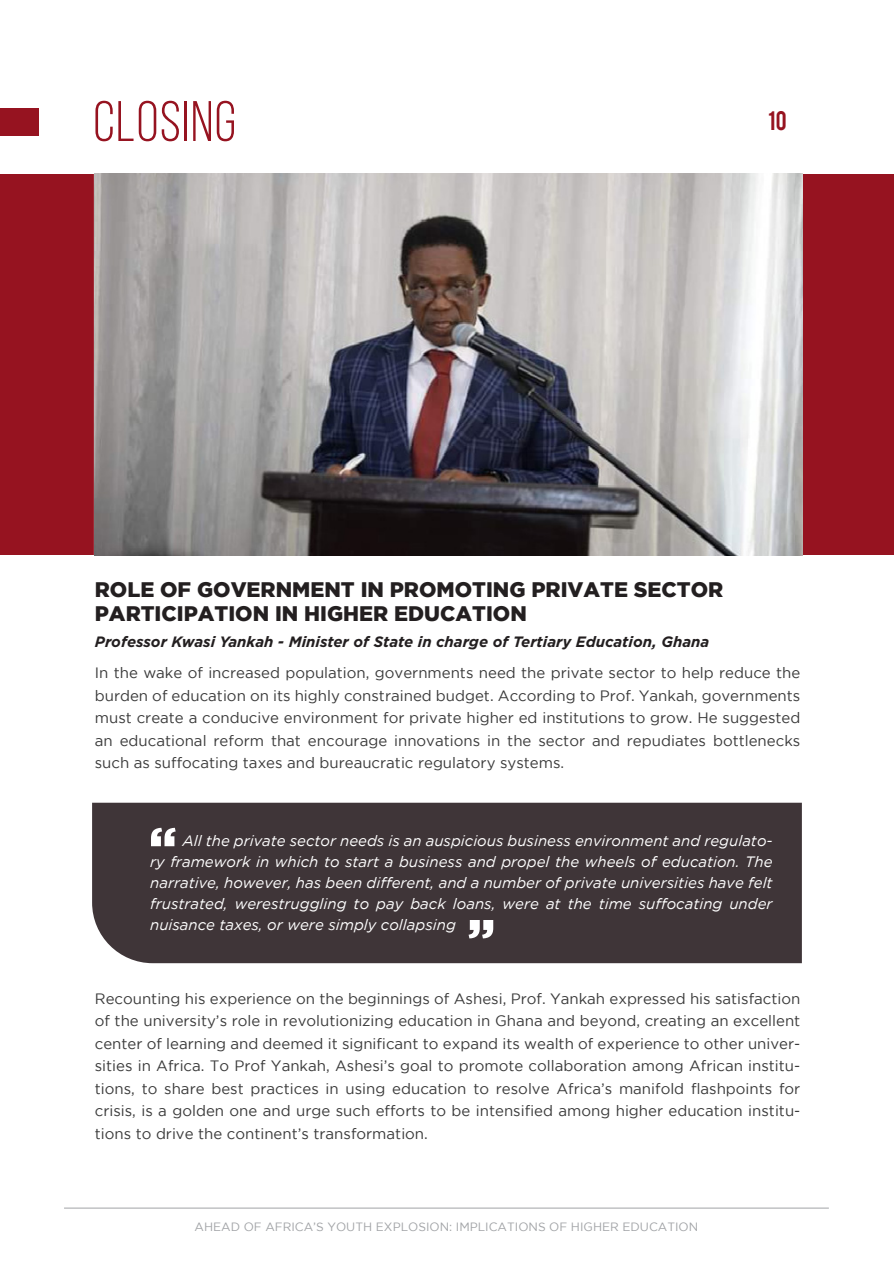
<style>
.page{position:relative;width:894px;height:1263px;background:#fff}
.page>*{position:absolute;margin:0;border:0;box-sizing:border-box;transform-origin:0 0}
.t1{font:57px "Bebas Neue";letter-spacing:.025em;color:#961320}
.t2{font:900 21px/24px "Gotham";color:#231f20}
.t3{font:21px "Bebas";color:#961320}
.t4{font:15px/22.5px "Gotham";color:#3a3a3a;text-align:justify}
.t5{font:italic 15px/21px "Gotham";color:#fff;text-align:justify}
.t6{font:italic 700 15px "Gotham";color:#231f20}
.t7{font:12px "Gotham";color:#a1a3a6}
</style>
<div class="page">
<div style="left:92px;top:803px;width:710px;height:160px;background:#3f3538"></div>
<div style="left:0;top:174px;width:894px;height:380px;background:#961320"></div>
<svg style="left:468px;top:920px;width:25px;height:18px"></svg>
<svg style="left:151px;top:828px;width:25px;height:18px"></svg>
<img style="left:94px;top:174px;width:708px;height:382px">
<div style="left:0;top:108px;width:38px;height:28px;background:#961320"></div>
<hr style="left:64px;top:1208px;width:765px;height:1px;background:#a1a3a6">
<h1 class="t1" style="left:93px;top:91px;width:144px">CLOSING</h1>
<h2 class="t3" style="left:768px;top:106px;width:20px">10</h2>
<h2 class="t2" style="left:95px;top:577px;width:630px">ROLE OF GOVERNMENT IN PROMOTING PRIVATE SECTOR<br>PARTICIPATION IN HIGHER EDUCATION</h2>
<p class="t6" style="left:95px;top:633px;width:616px">Professor Kwasi Yankah - Minister of State in charge of Tertiary Education, Ghana</p>
<p class="t4" style="left:95px;top:661px;width:707px">In the wake of increased population, governments need the private sector to help reduce the burden of education on its highly constrained budget. According to Prof. Yankah, governments must create a conducive environment for private higher ed institutions to grow. He suggested an educational reform that encourage innovations in the sector and repudiates bottlenecks such as suffocating taxes and bureaucratic regulatory systems.</p>
<p class="t5" style="left:150px;top:830px;width:624px;text-indent:32px">All the private sector needs is an auspicious business environment and regulato&shy;ry framework in which to start a business and propel the wheels of education. The narrative, however, has been different, and a number of private universities have felt frustrated, werestruggling to pay back loans, were at the time suffocating under nuisance taxes, or were simply collapsing</p>
<p class="t4" style="left:95px;top:987px;width:707px">Recounting his experience on the beginnings of Ashesi, Prof. Yankah expressed his satisfaction of the university’s role in revolutionizing education in Ghana and beyond, creating an excellent center of learning and deemed it significant to expand its wealth of experience to other univer&shy;sities in Africa. To Prof Yankah, Ashesi’s goal to promote collaboration among African institu&shy;tions, to share best practices in using education to resolve Africa’s manifold flashpoints for crisis, is a golden one and urge such efforts to be intensified among higher education institu&shy;tions to drive the continent’s transformation.</p>
<p class="t7" style="left:195px;top:1220px;width:505px">AHEAD OF AFRICA’S YOUTH EXPLOSION: IMPLICATIONS OF HIGHER EDUCATION</p>
</div>
